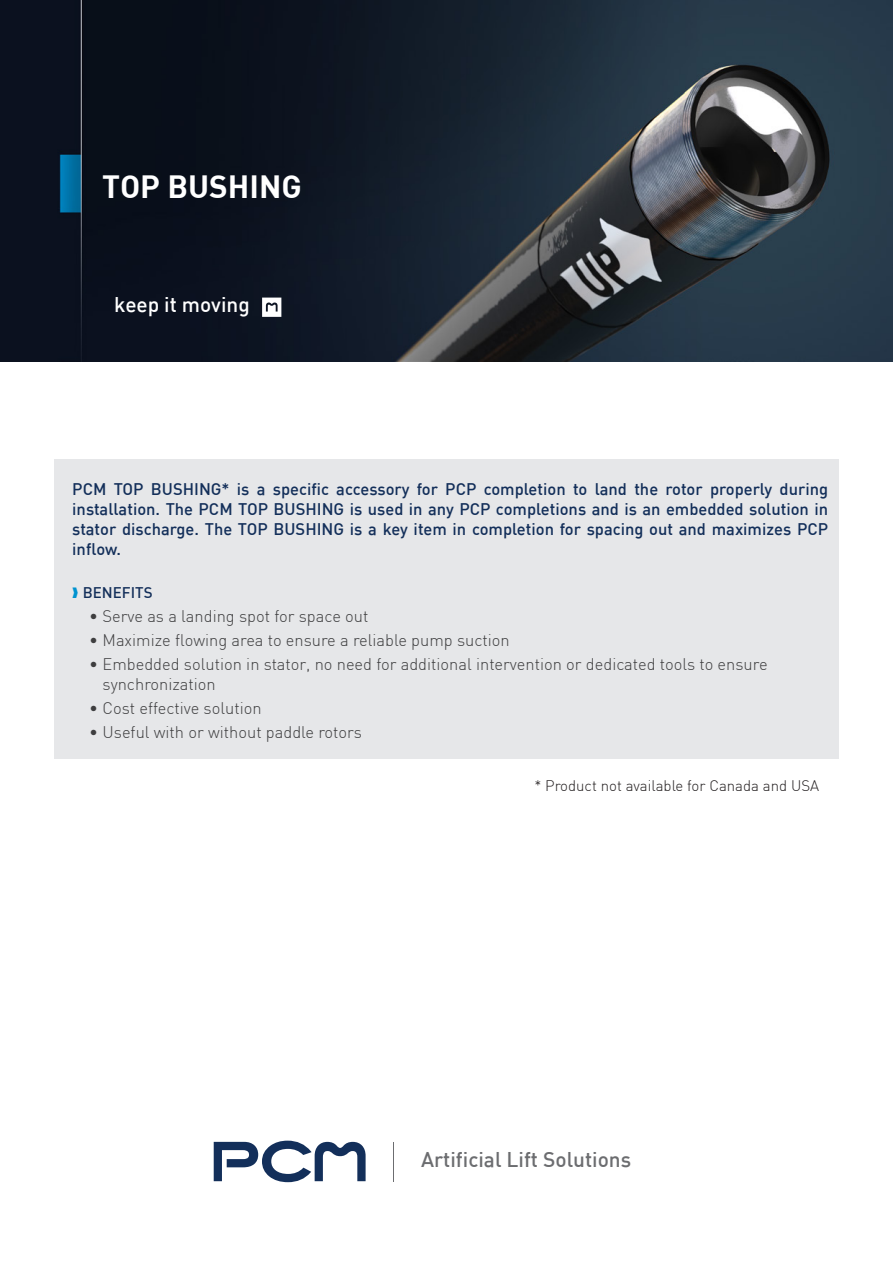
<style>
.page{position:relative;width:893px;height:1263px;background:#fff}
.page>*{position:absolute;margin:0;border:0;box-sizing:border-box;transform-origin:0 0}
.t1{font:31.5px "DIN Bold";color:#fff}
.t2{font:500 20.85px "DIN";color:#6c6d70}
.t3{font:500 20.85px "DIN";color:#fff}
.t4{font:500 16.5px/19.8px "DIN";color:#132f5a;text-align:justify}
.t5{font:300 16.5px/19.8px "DIN";color:#3e3e3f}
.t6{font:500 15.15px "DIN";color:#132f5a}
.t7{font:300 15px "DIN";color:#231f20}
</style>
<div class="page">
<div style="left:54px;top:459px;width:785px;height:300px;background:#e6e7e9"></div>
<img style="left:0;top:0;width:893px;height:361px">
<svg style="left:262px;top:298px;width:19px;height:19px"></svg>
<svg style="left:214px;top:1140px;width:152px;height:42px"></svg>
<hr style="left:393px;top:1142px;width:1px;height:39px;background:#6c6d70">
<p class="t1" style="left:102px;top:166px;width:201px">TOP BUSHING</p>
<p class="t3" style="left:114px;top:292px;width:137px">keep it moving</p>
<p class="t4" style="left:72px;top:479px;width:757px">PCM TOP BUSHING* is a specific accessory for PCP completion to land the rotor properly during installation. The PCM TOP BUSHING is used in any PCP completions and is an embedded solution in stator discharge. The TOP BUSHING is a key item in completion for spacing out and maximizes PCP inflow.</p>
<p class="t6" style="left:83px;top:583px;width:71px">BENEFITS</p>
<p class="t5" style="left:89px;top:606px;width:281px">• Serve as a landing spot for space out</p>
<p class="t5" style="left:89px;top:630px;width:422px">• Maximize flowing area to ensure a reliable pump suction</p>
<p class="t5" style="left:103px;top:654px;width:667px;text-indent:-13px">• Embedded solution in stator, no need for additional intervention or dedicated tools to ensure synchronization</p>
<p class="t5" style="left:89px;top:698px;width:174px">• Cost effective solution</p>
<p class="t5" style="left:89px;top:722px;width:274px">• Useful with or without paddle rotors</p>
<p class="t7" style="left:534px;top:776px;width:286px">* Product not available for Canada and USA</p>
<p class="t2" style="left:421px;top:1146px;width:212px">Artificial Lift Solutions</p>
</div>
